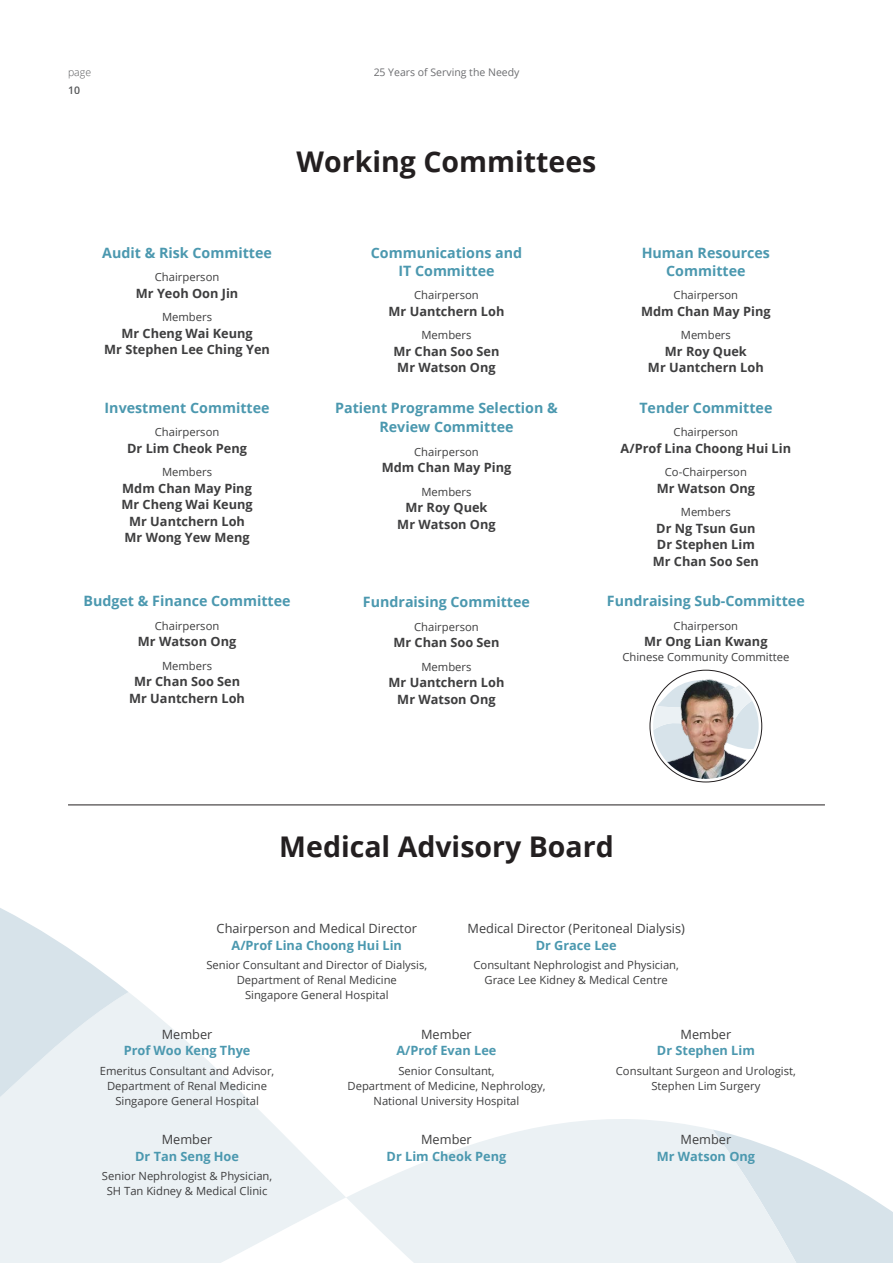
<style>
.page{position:relative;width:893px;height:1263px;background:#fff}
.page>*{position:absolute;margin:0;border:0;box-sizing:border-box;transform-origin:0 0}
.t1{font:700 28.5px "Open Sans";color:#231f20}
.t2{font:700 14.25px/18px "Open Sans";color:#4b98af;text-align:center}
.t3{font:700 12.75px/16.5px "Open Sans";color:#3e3e3f;text-align:center}
.t4{font:700 12.75px "Open Sans";color:#4b98af}
.t5{font:12.75px "Open Sans";color:#3e3e3f}
.t6{font:11.25px/15px "Open Sans";color:#3e3e3f;text-align:center}
.t7{font:10.5px "Open Sans";color:#6c6d70}
.t8{font:300 10.5px "Open Sans";color:#57585a}
.t9{font:600 10.5px "Open Sans";color:#57585a}
</style>
<div class="page">
<svg style="left:346px;top:1119px;width:547px;height:144px;fill:#ebf1f4"></svg>
<svg style="left:0;top:993px;width:346px;height:270px;fill:#ebf1f4"></svg>
<svg style="left:0;top:908px;width:129px;height:325px;background:#e7eef2"></svg>
<hr style="left:68px;top:805px;width:757px;height:1px;background:#231f20">
<svg style="left:653px;top:687px;width:106px;height:78px"></svg>
<img style="left:665px;top:673px;width:84px;height:106px">
<p class="t8" style="left:68px;top:65px;width:25px">page</p>
<p class="t9" style="left:68px;top:83px;width:13px">10</p>
<p class="t7" style="left:373px;top:65px;width:147px">25 Years of Serving the Needy</p>
<h1 class="t1" style="left:297px;top:142px;width:301px">Working Committees</h1>
<p class="t2" style="left:102px;top:243px;width:171px">Audit &amp; Risk Committee</p>
<p class="t6" style="left:155px;top:269px;width:66px">Chairperson</p>
<p class="t3" style="left:136px;top:284px;width:104px">Mr Yeoh Oon Jin</p>
<p class="t6" style="left:162px;top:309px;width:52px">Members</p>
<p class="t3" style="left:104px;top:324px;width:167px">Mr Cheng Wai Keung<br>Mr Stephen Lee Ching Yen</p>
<p class="t2" style="left:105px;top:398px;width:166px">Investment Committee</p>
<p class="t6" style="left:155px;top:424px;width:66px">Chairperson</p>
<p class="t3" style="left:127px;top:439px;width:121px">Dr Lim Cheok Peng</p>
<p class="t6" style="left:162px;top:464px;width:52px">Members</p>
<p class="t3" style="left:121px;top:480px;width:133px">Mdm Chan May Ping<br>Mr Cheng Wai Keung<br>Mr Uantchern Loh<br>Mr Wong Yew Meng</p>
<p class="t2" style="left:84px;top:592px;width:209px">Budget &amp; Finance Committee</p>
<p class="t6" style="left:155px;top:618px;width:66px">Chairperson</p>
<p class="t3" style="left:138px;top:633px;width:100px">Mr Watson Ong</p>
<p class="t6" style="left:162px;top:658px;width:52px">Members</p>
<p class="t3" style="left:129px;top:673px;width:117px">Mr Chan Soo Sen<br>Mr Uantchern Loh</p>
<p class="t2" style="left:371px;top:243px;width:153px">Communications and<br>IT Committee</p>
<p class="t6" style="left:414px;top:287px;width:66px">Chairperson</p>
<p class="t3" style="left:389px;top:302px;width:117px">Mr Uantchern Loh</p>
<p class="t6" style="left:421px;top:327px;width:52px">Members</p>
<p class="t3" style="left:393px;top:342px;width:108px">Mr Chan Soo Sen<br>Mr Watson Ong</p>
<p class="t2" style="left:335px;top:397px;width:224px;line-height:19.5px">Patient Programme Selection &amp;<br>Review Committee</p>
<p class="t6" style="left:414px;top:444px;width:66px">Chairperson</p>
<p class="t3" style="left:382px;top:459px;width:131px">Mdm Chan May Ping</p>
<p class="t6" style="left:421px;top:484px;width:52px">Members</p>
<p class="t3" style="left:397px;top:499px;width:100px">Mr Roy Quek<br>Mr Watson Ong</p>
<p class="t2" style="left:363px;top:592px;width:168px">Fundraising Committee</p>
<p class="t6" style="left:414px;top:619px;width:66px">Chairperson</p>
<p class="t3" style="left:393px;top:634px;width:108px">Mr Chan Soo Sen</p>
<p class="t6" style="left:421px;top:659px;width:52px">Members</p>
<p class="t3" style="left:389px;top:674px;width:117px">Mr Uantchern Loh<br>Mr Watson Ong</p>
<p class="t2" style="left:642px;top:243px;width:130px">Human Resources<br>Committee</p>
<p class="t6" style="left:674px;top:287px;width:66px">Chairperson</p>
<p class="t3" style="left:641px;top:302px;width:131px">Mdm Chan May Ping</p>
<p class="t6" style="left:681px;top:327px;width:52px">Members</p>
<p class="t3" style="left:648px;top:342px;width:117px">Mr Roy Quek<br>Mr Uantchern Loh</p>
<p class="t2" style="left:639px;top:398px;width:135px">Tender Committee</p>
<p class="t6" style="left:674px;top:424px;width:66px">Chairperson</p>
<p class="t3" style="left:621px;top:439px;width:172px">A/Prof Lina Choong Hui Lin</p>
<p class="t6" style="left:665px;top:464px;width:84px">Co-Chairperson</p>
<p class="t3" style="left:657px;top:480px;width:100px">Mr Watson Ong</p>
<p class="t6" style="left:681px;top:504px;width:52px">Members</p>
<p class="t3" style="left:653px;top:520px;width:108px">Dr Ng Tsun Gun<br>Dr Stephen Lim<br>Mr Chan Soo Sen</p>
<p class="t2" style="left:607px;top:592px;width:199px">Fundraising Sub-Committee</p>
<p class="t6" style="left:674px;top:618px;width:66px">Chairperson</p>
<p class="t3" style="left:644px;top:633px;width:125px">Mr Ong Lian Kwang</p>
<p class="t6" style="left:622px;top:650px;width:168px">Chinese Community Committee</p>
<h1 class="t1" style="left:279px;top:826px;width:336px">Medical Advisory Board</h1>
<p class="t5" style="left:217px;top:920px;width:202px">Chairperson and Medical Director</p>
<p class="t4" style="left:232px;top:936px;width:172px">A/Prof Lina Choong Hui Lin</p>
<p class="t6" style="left:206px;top:957px;width:222px">Senior Consultant and Director of Dialysis,<br>Department of Renal Medicine<br>Singapore General Hospital</p>
<p class="t5" style="left:467px;top:920px;width:219px">Medical Director (Peritoneal Dialysis)</p>
<p class="t4" style="left:536px;top:936px;width:82px">Dr Grace Lee</p>
<p class="t6" style="left:473px;top:957px;width:207px">Consultant Nephrologist and Physician,<br>Grace Lee Kidney &amp; Medical Centre</p>
<p class="t5" style="left:162px;top:1025px;width:52px">Member</p>
<p class="t4" style="left:124px;top:1042px;width:128px">Prof Woo Keng Thye</p>
<p class="t6" style="left:100px;top:1063px;width:176px">Emeritus Consultant and Advisor,<br>Department of Renal Medicine<br>Singapore General Hospital</p>
<p class="t5" style="left:162px;top:1131px;width:52px">Member</p>
<p class="t4" style="left:135px;top:1147px;width:105px">Dr Tan Seng Hoe</p>
<p class="t6" style="left:102px;top:1168px;width:172px">Senior Nephrologist &amp; Physician,<br>SH Tan Kidney &amp; Medical Clinic</p>
<p class="t5" style="left:421px;top:1025px;width:52px">Member</p>
<p class="t4" style="left:396px;top:1042px;width:102px">A/Prof Evan Lee</p>
<p class="t6" style="left:348px;top:1063px;width:199px">Senior Consultant,<br>Department of Medicine, Nephrology,<br>National University Hospital</p>
<p class="t5" style="left:421px;top:1131px;width:52px">Member</p>
<p class="t4" style="left:387px;top:1147px;width:121px">Dr Lim Cheok Peng</p>
<p class="t5" style="left:680px;top:1025px;width:52px">Member</p>
<p class="t4" style="left:657px;top:1042px;width:99px">Dr Stephen Lim</p>
<p class="t6" style="left:616px;top:1063px;width:182px">Consultant Surgeon and Urologist,<br>Stephen Lim Surgery</p>
<p class="t5" style="left:680px;top:1131px;width:52px">Member</p>
<p class="t4" style="left:657px;top:1147px;width:100px">Mr Watson Ong</p>
</div>
